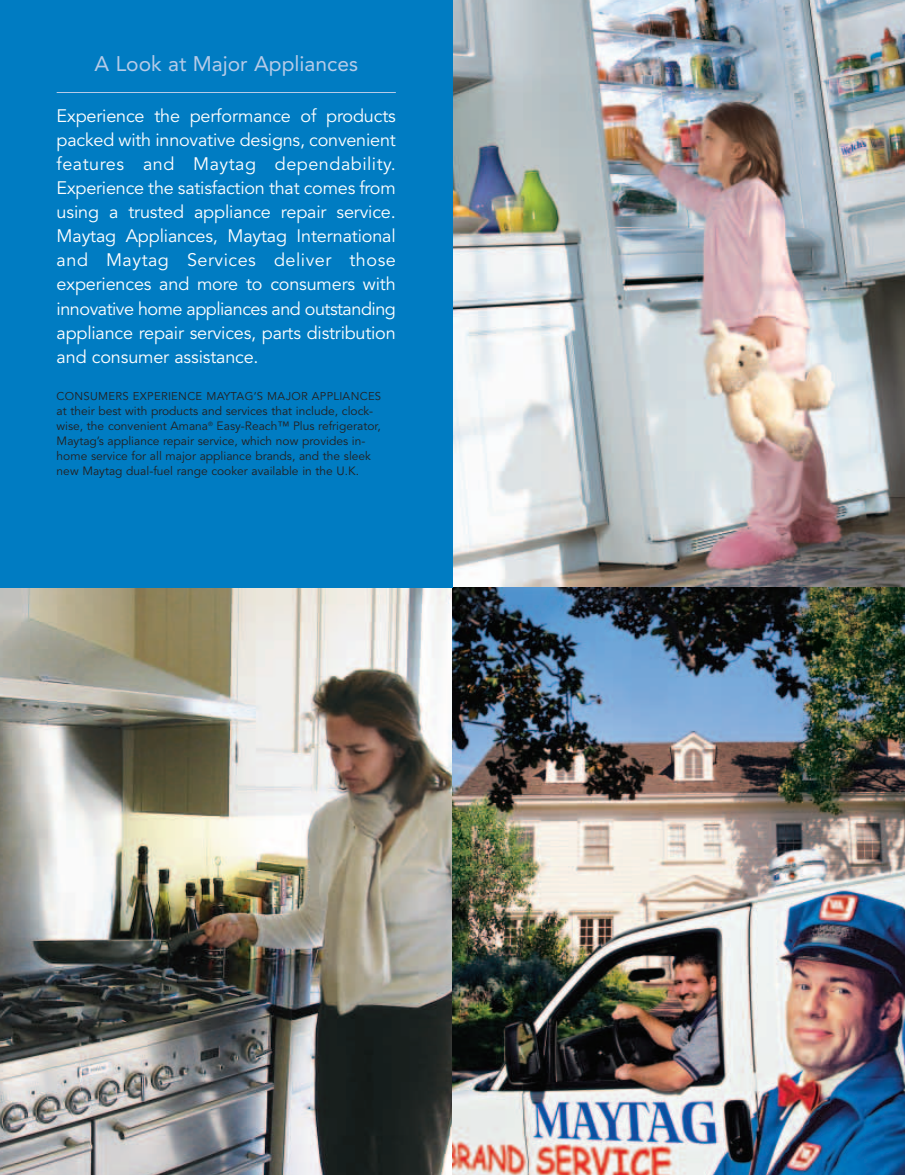
<style>
.page{position:relative;width:905px;height:1175px;background:#fff}
.page>*{position:absolute;margin:0;border:0;box-sizing:border-box;transform-origin:0 0}
.t1{font:21px "Avenir";color:#b6cbe8}
.t2{font:18px/24px "Avenir";letter-spacing:-.01em;color:#fff;text-align:justify}
.t3{font:12px/15px "Avenir";color:#231f20}
.t4{font:11.25px "Avenir";letter-spacing:.03em;color:#231f20}
</style>
<div class="page">
<img style="left:452px;top:0;width:452px;height:587px">
<img style="left:0;top:587px;width:452px;height:587px">
<img style="left:452px;top:587px;width:452px;height:587px">
<div style="left:0;top:0;width:452px;height:587px;background:#007cc2"></div>
<hr style="left:57px;top:92px;width:339px;height:1px;background:#b6cbe8">
<p class="t1" style="left:94px;top:55px;width:265px">A Look at Major Appliances</p>
<p class="t2" style="left:57px;top:106px;width:341px">Experience the performance of products packed with innovative designs, convenient features and Maytag dependability.<br>Experience the satisfaction that comes from using a trusted appliance repair service.<br>Maytag Appliances, Maytag International and Maytag Services deliver those experiences and more to consumers with innovative home appliances and outstanding appliance repair services, parts distribution and consumer assistance.</p>
<p class="t4" style="left:57px;top:391px;width:326px">CONSUMERS EXPERIENCE MAYTAG’S MAJOR APPLIANCES</p>
<p class="t3" style="left:57px;top:405px;width:325px">at their best with products and services that include, clock&shy;wise, the convenient Amana<sup>®</sup> Easy-Reach™ Plus refrigerator, Maytag’s appliance repair service, which now provides in&shy;home service for all major appliance brands, and the sleek new Maytag dual-fuel range cooker available in the U.K.</p>
</div>
